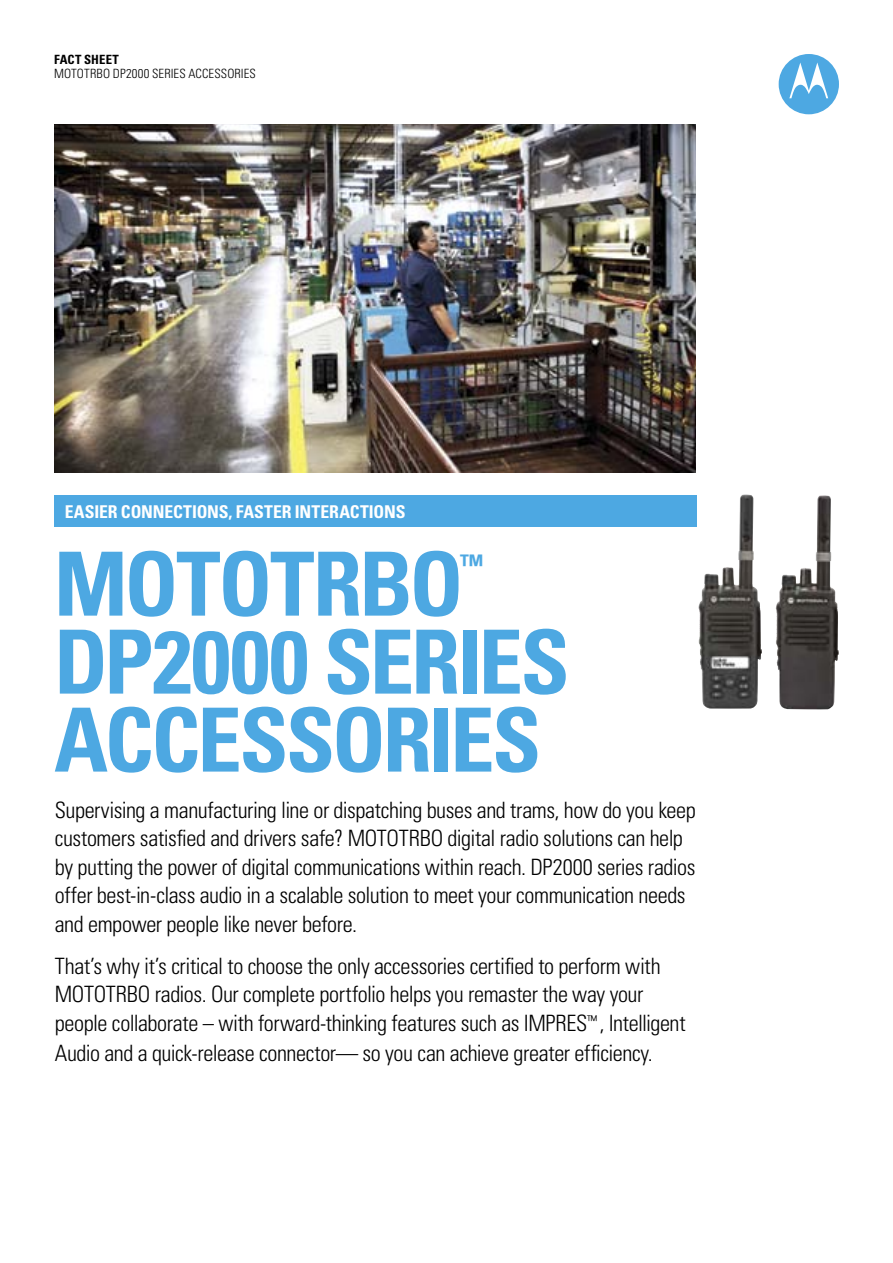
<style>
.page{position:relative;width:893px;height:1263px;background:#fff}
.page>*{position:absolute;margin:0;border:0;box-sizing:border-box;transform-origin:0 0}
.t1{font:700 condensed 88.5px/78px "Univers";letter-spacing:-.025em;color:#4da8e2}
.t2{font:700 condensed 27px "Univers";color:#4da8e2}
.t3{font:300 condensed 22.5px/28.5px "Univers";letter-spacing:-.02em;color:#000}
.t4{font:700 condensed 17.7px "Univers";letter-spacing:-.01em;color:#fff}
.t5{font:300 condensed 12.75px "Univers";letter-spacing:.01em;color:#000}
.t6{font:700 condensed 12.75px "Univers";letter-spacing:.01em;color:#000}
</style>
<div class="page">
<div style="left:779px;top:54px;width:60px;height:60px;background:#4da8e2;border-radius:50%"></div>
<svg style="left:789px;top:63px;width:39px;height:35px"></svg>
<div style="left:54px;top:495px;width:643px;height:31px;background:#4da8e2"></div>
<img style="left:55px;top:124px;width:641px;height:349px">
<img style="left:698px;top:495px;width:60px;height:214px">
<img style="left:776px;top:495px;width:63px;height:214px">
<p class="t6" style="left:54px;top:52px;width:66px">FACT SHEET</p>
<p class="t5" style="left:54px;top:66px;width:203px">MOTOTRBO DP2000 SERIES ACCESSORIES</p>
<p class="t4" style="left:65px;top:500px;width:275px">EASIER CONNECTIONS, FASTER INTERACT</p>
<p class="t4" style="left:369px;top:500px;width:38px">IONS</p>
<h1 class="t1" style="left:54px;top:545px;width:411px">MOTOTRBO</h1>
<p class="t2" style="left:460px;top:547px;width:25px">™</p>
<h1 class="t1" style="left:54px;top:623px;width:517px">DP2000 SERIES<br>ACCESSORIES</h1>
<p class="t3" style="left:55px;top:796px;width:642px">Supervising a manufacturing line or dispatching buses and trams, how do you keep customers satisfied and drivers safe? MOTOTRBO digital radio solutions can help by putting the power of digital communications within reach. DP2000 series radios offer best-in-class audio in a scalable solution to meet your communication needs and empower people like never before.</p>
<p class="t3" style="left:55px;top:951px;width:632px;line-height:29px">That’s why it’s critical to choose the only accessories certified to perform with MOTOTRBO radios. Our complete portfolio helps you remaster the way your people collaborate – with forward-thinking features such as IMPRES<sup>™</sup> , Intelligent Audio and a quick-release connector— so you can achieve greater efficiency.</p>
</div>
